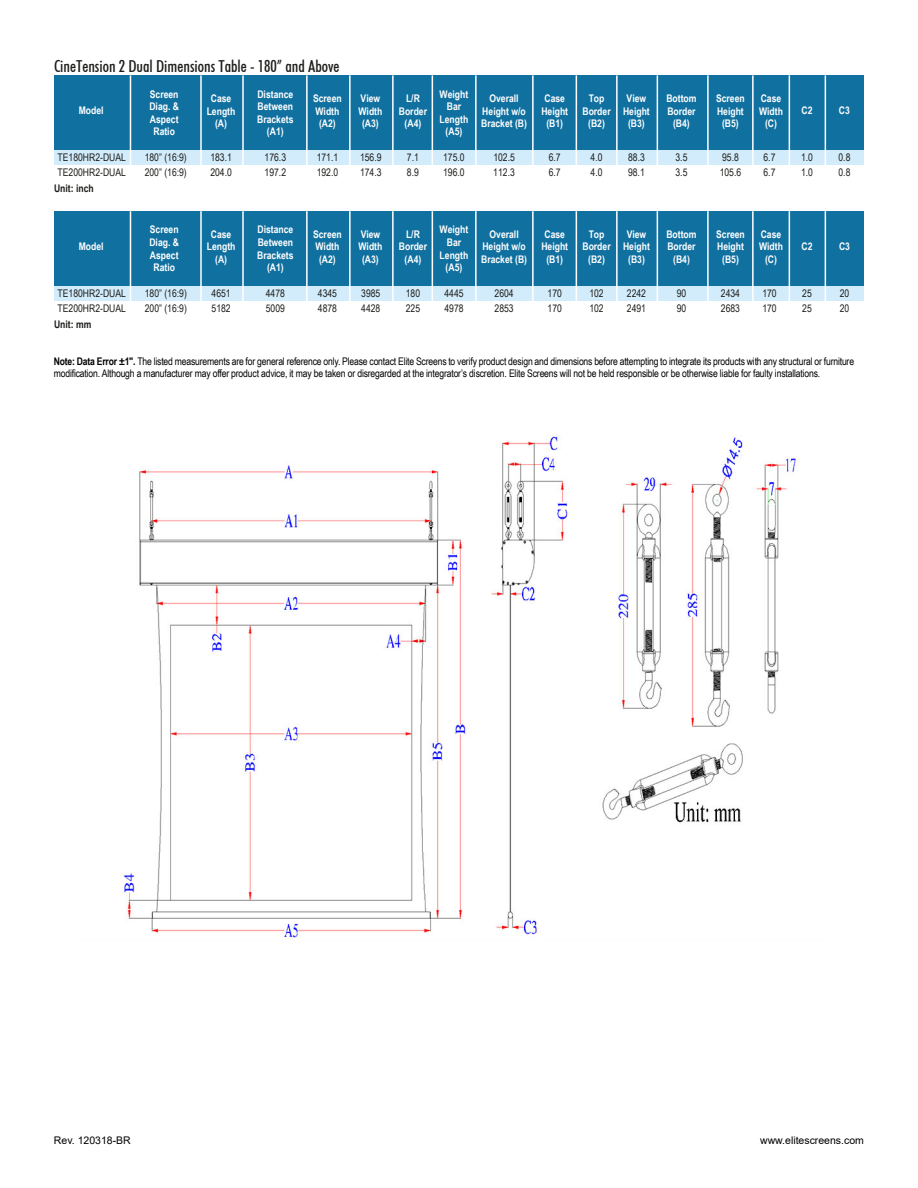
<style>
.page{position:relative;width:918px;height:1188px;background:#fff}
.page>*{position:absolute;margin:0;border:0;box-sizing:border-box;transform-origin:0 0}
.t1{font:500 condensed 16.5px "Futura BT";color:#1d1d1b}
.t2{font:700 10.5px/12.6px "Arial Narrow";color:#fff;text-align:center}
.t3{font:10.5px/12.6px "Arial Narrow";letter-spacing:-.015em;color:#000}
.t4{font:10.5px/14.5px "Arial Narrow";color:#1d1d1b}
.t5{font:10.5px "Arial";color:#000}
.t6{font:700 10.5px "Arial Narrow";color:#1d1d1b}
.s1{font-weight:700}
</style>
<div class="page">
<div style="left:54px;top:75px;width:810px;height:75px;background:#1070a0"></div>
<div style="left:54px;top:150px;width:810px;height:15px;background:#d3ecfb"></div>
<div style="left:54px;top:211px;width:810px;height:75px;background:#1070a0"></div>
<div style="left:54px;top:286px;width:810px;height:15px;background:#d3ecfb"></div>
<img style="left:123px;top:435px;width:676px;height:504px">
<hr style="left:130px;top:75px;width:1px;height:112px;background:#fff">
<hr style="left:200px;top:75px;width:2px;height:112px;background:#fff">
<hr style="left:242px;top:75px;width:2px;height:112px;background:#fff">
<hr style="left:306px;top:75px;width:2px;height:112px;background:#fff">
<hr style="left:432px;top:75px;width:1px;height:112px;background:#fff">
<hr style="left:392px;top:75px;width:2px;height:112px;background:#fff">
<hr style="left:475px;top:75px;width:2px;height:112px;background:#fff">
<hr style="left:349px;top:75px;width:2px;height:112px;background:#fff">
<hr style="left:532px;top:75px;width:2px;height:112px;background:#fff">
<hr style="left:576px;top:75px;width:1px;height:112px;background:#fff">
<hr style="left:707px;top:75px;width:2px;height:112px;background:#fff">
<hr style="left:657px;top:75px;width:1px;height:112px;background:#fff">
<hr style="left:616px;top:75px;width:2px;height:112px;background:#fff">
<hr style="left:752px;top:75px;width:2px;height:112px;background:#fff">
<hr style="left:825px;top:75px;width:1px;height:112px;background:#fff">
<hr style="left:789px;top:75px;width:1px;height:112px;background:#fff">
<hr style="left:130px;top:211px;width:1px;height:112px;background:#fff">
<hr style="left:200px;top:211px;width:2px;height:112px;background:#fff">
<hr style="left:242px;top:211px;width:2px;height:112px;background:#fff">
<hr style="left:306px;top:211px;width:2px;height:112px;background:#fff">
<hr style="left:432px;top:211px;width:1px;height:112px;background:#fff">
<hr style="left:392px;top:211px;width:2px;height:112px;background:#fff">
<hr style="left:475px;top:211px;width:2px;height:112px;background:#fff">
<hr style="left:349px;top:211px;width:2px;height:112px;background:#fff">
<hr style="left:532px;top:211px;width:2px;height:112px;background:#fff">
<hr style="left:576px;top:211px;width:1px;height:112px;background:#fff">
<hr style="left:707px;top:211px;width:2px;height:112px;background:#fff">
<hr style="left:657px;top:211px;width:1px;height:112px;background:#fff">
<hr style="left:616px;top:211px;width:2px;height:112px;background:#fff">
<hr style="left:752px;top:211px;width:2px;height:112px;background:#fff">
<hr style="left:825px;top:211px;width:1px;height:112px;background:#fff">
<hr style="left:789px;top:211px;width:1px;height:112px;background:#fff">
<h1 class="t1" style="left:54px;top:56px;width:287px">CineTension 2 Dual Dimensions Table - 180” and Above</h1>
<p class="t2" style="left:79px;top:104px;width:26px">Model</p>
<p class="t2" style="left:149px;top:87px;width:31px">Screen<br>Diag. &amp;<br>Aspect<br>Ratio</p>
<p class="t2" style="left:207px;top:92px;width:30px">Case<br>Length (A)</p>
<p class="t2" style="left:257px;top:87px;width:38px">Distance<br>Between<br>Brackets (A1)</p>
<p class="t2" style="left:313px;top:92px;width:30px">Screen<br>Width (A2)</p>
<p class="t2" style="left:358px;top:92px;width:25px">View<br>Width (A3)</p>
<p class="t2" style="left:399px;top:92px;width:30px">L/R<br>Border (A4)</p>
<p class="t2" style="left:623px;top:92px;width:28px">View<br>Height (B3)</p>
<p class="t2" style="left:440px;top:87px;width:30px">Weight<br>Bar<br>Length (A5)</p>
<p class="t2" style="left:481px;top:92px;width:47px">Overall<br>Height w/o<br>Bracket (B)</p>
<p class="t2" style="left:541px;top:92px;width:28px">Case<br>Height (B1)</p>
<p class="t2" style="left:582px;top:92px;width:30px">Top<br>Border (B2)</p>
<p class="t4" style="left:58px;top:150px;width:70px">TE180HR2-DUAL</p>
<p class="t4" style="left:145px;top:150px;width:44px">180” (16:9)</p>
<p class="t4" style="left:58px;top:165px;width:70px">TE200HR2-DUAL</p>
<p class="t4" style="left:145px;top:165px;width:44px">200” (16:9)</p>
<p class="t6" style="left:54px;top:181px;width:41px">Unit: inch</p>
<p class="t4" style="left:210px;top:150px;width:23px">183.1</p>
<p class="t4" style="left:265px;top:150px;width:23px">176.3</p>
<p class="t4" style="left:317px;top:150px;width:23px">171.1</p>
<p class="t4" style="left:360px;top:150px;width:23px">156.9</p>
<p class="t4" style="left:407px;top:150px;width:13px">7.1</p>
<p class="t4" style="left:443px;top:150px;width:23px">175.0</p>
<p class="t4" style="left:493px;top:150px;width:23px">102.5</p>
<p class="t4" style="left:549px;top:150px;width:13px">6.7</p>
<p class="t4" style="left:591px;top:150px;width:13px">4.0</p>
<p class="t4" style="left:628px;top:150px;width:18px">88.3</p>
<p class="t4" style="left:210px;top:165px;width:23px">204.0</p>
<p class="t4" style="left:265px;top:165px;width:23px">197.2</p>
<p class="t4" style="left:317px;top:165px;width:23px">192.0</p>
<p class="t4" style="left:360px;top:165px;width:23px">174.3</p>
<p class="t4" style="left:407px;top:165px;width:13px">8.9</p>
<p class="t4" style="left:443px;top:165px;width:23px">196.0</p>
<p class="t4" style="left:493px;top:165px;width:23px">112.3</p>
<p class="t4" style="left:549px;top:165px;width:13px">6.7</p>
<p class="t4" style="left:591px;top:165px;width:13px">4.0</p>
<p class="t4" style="left:628px;top:165px;width:18px">98.1</p>
<p class="t2" style="left:666px;top:92px;width:32px">Bottom<br>Border (B4)</p>
<p class="t4" style="left:675px;top:150px;width:13px">3.5<br>3.5</p>
<p class="t2" style="left:716px;top:92px;width:30px">Screen<br>Height (B5)</p>
<p class="t4" style="left:720px;top:150px;width:23px">95.8<br>105.6</p>
<p class="t2" style="left:759px;top:92px;width:25px">Case<br>Width (C)</p>
<p class="t4" style="left:764px;top:150px;width:13px">6.7</p>
<p class="t2" style="left:801px;top:104px;width:13px">C2</p>
<p class="t4" style="left:801px;top:150px;width:13px">1.0</p>
<p class="t2" style="left:839px;top:104px;width:13px">C3</p>
<p class="t4" style="left:839px;top:150px;width:13px">0.8</p>
<p class="t4" style="left:764px;top:165px;width:13px">6.7</p>
<p class="t4" style="left:801px;top:165px;width:13px">1.0</p>
<p class="t4" style="left:839px;top:165px;width:13px">0.8</p>
<p class="t2" style="left:149px;top:223px;width:31px">Screen<br>Diag. &amp;<br>Aspect<br>Ratio</p>
<p class="t2" style="left:207px;top:227px;width:30px">Case<br>Length (A)</p>
<p class="t2" style="left:257px;top:223px;width:38px">Distance<br>Between<br>Brackets (A1)</p>
<p class="t2" style="left:313px;top:227px;width:30px">Screen<br>Width (A2)</p>
<p class="t2" style="left:359px;top:227px;width:25px">View<br>Width (A3)</p>
<p class="t2" style="left:399px;top:227px;width:30px">L/R<br>Border (A4)</p>
<p class="t2" style="left:623px;top:227px;width:28px">View<br>Height (B3)</p>
<p class="t2" style="left:440px;top:223px;width:30px">Weight<br>Bar<br>Length (A5)</p>
<p class="t2" style="left:481px;top:227px;width:47px">Overall<br>Height w/o<br>Bracket (B)</p>
<p class="t2" style="left:541px;top:227px;width:28px">Case<br>Height (B1)</p>
<p class="t2" style="left:583px;top:227px;width:30px">Top<br>Border (B2)</p>
<p class="t2" style="left:716px;top:227px;width:30px">Screen<br>Height (B5)</p>
<p class="t4" style="left:721px;top:286px;width:21px">2434<br>2683</p>
<p class="t2" style="left:759px;top:227px;width:25px">Case<br>Width (C)</p>
<p class="t4" style="left:762px;top:286px;width:16px">170</p>
<p class="t2" style="left:666px;top:227px;width:32px">Bottom<br>Border (B4)</p>
<p class="t4" style="left:677px;top:286px;width:11px">90<br>90</p>
<p class="t2" style="left:79px;top:239px;width:26px">Model</p>
<p class="t2" style="left:802px;top:240px;width:13px">C2</p>
<p class="t4" style="left:802px;top:286px;width:11px">25</p>
<p class="t2" style="left:839px;top:240px;width:13px">C3</p>
<p class="t4" style="left:840px;top:286px;width:11px">20</p>
<p class="t4" style="left:58px;top:286px;width:70px">TE180HR2-DUAL</p>
<p class="t4" style="left:145px;top:286px;width:44px">180” (16:9)</p>
<p class="t4" style="left:58px;top:300px;width:70px">TE200HR2-DUAL</p>
<p class="t4" style="left:145px;top:300px;width:44px">200” (16:9)</p>
<p class="t6" style="left:54px;top:316px;width:39px">Unit: mm</p>
<p class="t3" style="left:54px;top:354px;width:802px"><span class="s1">Note: Data Error ±1".</span> The listed measurements are for general reference only. Please contact Elite Screens to verify product design and dimensions before attempting to integrate its products with any structural or furniture modification. Although a manufacturer may offer product advice, it may be taken or disregarded at the integrator’s discretion. Elite Screens will not be held responsible or be otherwise liable for faulty installations.</p>
<p class="t4" style="left:212px;top:286px;width:21px">4651</p>
<p class="t4" style="left:266px;top:286px;width:21px">4478</p>
<p class="t4" style="left:318px;top:286px;width:21px">4345</p>
<p class="t4" style="left:361px;top:286px;width:21px">3985</p>
<p class="t4" style="left:406px;top:286px;width:16px">180</p>
<p class="t4" style="left:444px;top:286px;width:21px">4445</p>
<p class="t4" style="left:495px;top:286px;width:21px">2604</p>
<p class="t4" style="left:548px;top:286px;width:16px">170</p>
<p class="t4" style="left:589px;top:286px;width:16px">102</p>
<p class="t4" style="left:627px;top:286px;width:21px">2242</p>
<p class="t4" style="left:212px;top:300px;width:21px">5182</p>
<p class="t4" style="left:266px;top:300px;width:21px">5009</p>
<p class="t4" style="left:318px;top:300px;width:21px">4878</p>
<p class="t4" style="left:361px;top:300px;width:21px">4428</p>
<p class="t4" style="left:406px;top:300px;width:16px">225</p>
<p class="t4" style="left:444px;top:300px;width:21px">4978</p>
<p class="t4" style="left:495px;top:300px;width:21px">2853</p>
<p class="t4" style="left:548px;top:300px;width:16px">170</p>
<p class="t4" style="left:589px;top:300px;width:16px">102</p>
<p class="t4" style="left:627px;top:300px;width:21px">2491</p>
<p class="t4" style="left:762px;top:300px;width:16px">170</p>
<p class="t4" style="left:802px;top:300px;width:11px">25</p>
<p class="t4" style="left:840px;top:300px;width:11px">20</p>
<p class="t5" style="left:54px;top:1134px;width:78px">Rev. 120318-BR</p>
<p class="t5" style="left:760px;top:1134px;width:105px">www.elitescreens.com</p>
</div>
